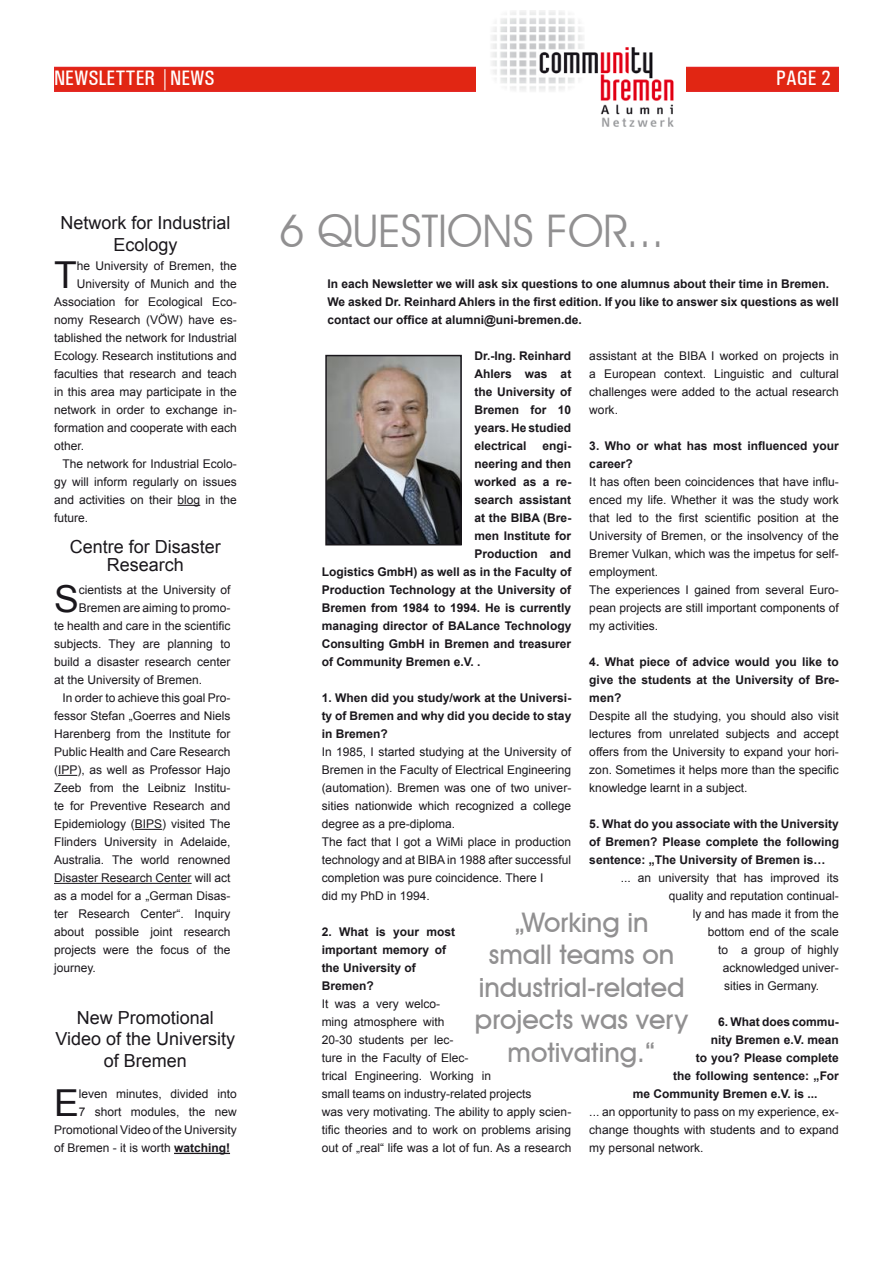
<style>
.page{position:relative;width:893px;height:1263px;background:#fff}
.page>*{position:absolute;margin:0;border:0;box-sizing:border-box;transform-origin:0 0}
.t1{font:45px "Avant Garde IT Cby BT";color:#919091}
.t2{font:37.2px "Arial";color:#1a171c}
.t3{font:500 27px/32.4px "Avant Garde IT Cby BT";color:#919091;text-align:center}
.t4{font:500 condensed 21px "Univers";color:#fff}
.t5{font:18px/21.6px "Arial";color:#1a171c;text-align:center}
.t6{font:12px/18px "Arial";color:#1a171c}
.t7{font:700 12px/18px "Arial";color:#1a171c;text-align:justify}
.s1{font-weight:700}
</style>
<div class="page">
<div style="left:55px;top:68px;width:783px;height:23px;background:#e12613"></div>
<div style="left:54px;top:67px;width:785px;height:25px;border:2px solid #e42522"></div>
<img style="left:476px;top:11px;width:210px;height:116px">
<svg style="left:178px;top:505px;width:22px;height:1px"></svg>
<svg style="left:58px;top:775px;width:19px;height:1px"></svg>
<svg style="left:135px;top:829px;width:27px;height:1px"></svg>
<hr style="left:54px;top:883px;width:138px;height:1px;background:#1a171c">
<img style="left:328px;top:358px;width:131px;height:184px">
<div style="left:325px;top:355px;width:137px;height:190px;border:2px solid #1a171c"></div>
<hr style="left:174px;top:1153px;width:56px;height:1px;background:#1a171c">
<h3 class="t4" style="left:54px;top:66px;width:162px">NEWSLETTER |NEWS</h3>
<h3 class="t4" style="left:776px;top:66px;width:56px">PAGE 2</h3>
<h3 class="t5" style="left:60px;top:212px;width:172px">Network for Industrial<br>Ecology</h3>
<h2 class="t2" style="left:54px;top:251px;width:24px">T</h2>
<p class="t6" style="left:77px;top:257px;width:162px">he University of Bremen, the</p>
<p class="t6" style="left:77px;top:275px;width:162px">University of Munich and the</p>
<p class="t6" style="left:54px;top:293px;width:184px">Association for Ecological Eco-</p>
<p class="t6" style="left:54px;top:311px;width:184px">nomy Research (VÖW) have es-</p>
<p class="t6" style="left:54px;top:329px;width:184px">tablished the network for Industrial</p>
<p class="t6" style="left:54px;top:347px;width:184px">Ecology. Research institutions and</p>
<p class="t6" style="left:54px;top:365px;width:184px">faculties that research and teach</p>
<p class="t6" style="left:54px;top:383px;width:184px">in this area may participate in the</p>
<p class="t6" style="left:54px;top:401px;width:184px">network in order to exchange in-</p>
<p class="t6" style="left:54px;top:419px;width:184px">formation and cooperate with each</p>
<p class="t6" style="left:54px;top:437px;width:32px">other.</p>
<p class="t6" style="left:63px;top:455px;width:176px">The network for Industrial Ecolo-</p>
<p class="t6" style="left:54px;top:473px;width:184px">gy will inform regularly on issues</p>
<p class="t6" style="left:54px;top:491px;width:184px">and activities on their blog in the</p>
<p class="t6" style="left:54px;top:509px;width:36px">future.</p>
<h3 class="t5" style="left:70px;top:538px;width:153px;line-height:18px">Centre for Disaster<br>Research</h3>
<h2 class="t2" style="left:54px;top:575px;width:26px">S</h2>
<p class="t6" style="left:79px;top:581px;width:153px">cientists at the University of</p>
<p class="t6" style="left:79px;top:599px;width:153px">Bremen are aiming to promo-</p>
<p class="t6" style="left:54px;top:617px;width:178px">te health and care in the scientific</p>
<p class="t6" style="left:54px;top:635px;width:178px">subjects. They are planning to</p>
<p class="t6" style="left:54px;top:653px;width:178px">build a disaster research center</p>
<p class="t6" style="left:54px;top:671px;width:150px">at the University of Bremen.</p>
<p class="t6" style="left:63px;top:689px;width:169px">In order to achieve this goal Pro-</p>
<p class="t6" style="left:54px;top:707px;width:178px">fessor Stefan „Goerres and Niels</p>
<p class="t6" style="left:54px;top:725px;width:178px">Harenberg from the Institute for</p>
<p class="t6" style="left:54px;top:743px;width:178px">Public Health and Care Research</p>
<p class="t6" style="left:54px;top:761px;width:178px">(IPP), as well as Professor Hajo</p>
<p class="t6" style="left:54px;top:779px;width:178px">Zeeb from the Leibniz Institu-</p>
<p class="t6" style="left:54px;top:797px;width:178px">te for Preventive Research and</p>
<p class="t6" style="left:54px;top:815px;width:178px">Epidemiology (BIPS) visited The</p>
<p class="t6" style="left:54px;top:833px;width:178px">Flinders University in Adelaide,</p>
<p class="t6" style="left:54px;top:851px;width:178px">Australia. The world renowned</p>
<p class="t6" style="left:54px;top:869px;width:178px">Disaster Research Center will act</p>
<p class="t6" style="left:54px;top:887px;width:178px">as a model for a „German Disas-</p>
<p class="t6" style="left:54px;top:905px;width:178px">ter Research Center“. Inquiry</p>
<p class="t6" style="left:54px;top:923px;width:178px">about possible joint research</p>
<p class="t6" style="left:54px;top:941px;width:178px">projects were the focus of the</p>
<p class="t6" style="left:54px;top:959px;width:43px">journey.</p>
<h3 class="t5" style="left:55px;top:1007px;width:181px">New Promotional<br>Video of the University of Bremen</h3>
<h2 class="t2" style="left:54px;top:1079px;width:26px">E</h2>
<p class="t6" style="left:79px;top:1085px;width:159px">leven minutes, divided into</p>
<p class="t6" style="left:79px;top:1103px;width:159px">7 short modules, the new</p>
<p class="t6" style="left:54px;top:1121px;width:184px">Promotional Video of the University</p>
<p class="t6" style="left:54px;top:1139px;width:178px">of Bremen - it is worth <span class="s1">watching!</span></p>
<h1 class="t1" style="left:279px;top:204px;width:386px">6 QUESTIONS FOR...</h1>
<p class="t7" style="left:327px;top:275px;width:513px;text-align:left">In each Newsletter we will ask six questions to one alumnus about their time in Bremen.<br>We asked Dr. Reinhard Ahlers in the first edition. If you like to answer six questions as well contact our office at alumni@uni-bremen.de.</p>
<p class="t7" style="left:475px;top:347px;width:98px">Dr.-Ing. Reinhard Ahlers was at the University of Bremen for 10 years. He studied electrical</p>
<p class="t6" style="left:589px;top:347px;width:251px;text-align:justify">assistant at the BIBA I worked on projects in a European context. Linguistic and cultural challenges were added to the actual research work.</p>
<p class="t7" style="left:589px;top:437px;width:251px">3. Who or what has most influenced your career?</p>
<p class="t6" style="left:589px;top:473px;width:251px">It has often been coincidences that have influ&shy;enced my life. Whether it was the study work that led to the first scientific position at the University of Bremen, or the insolvency of the Bremer Vulkan, which was the impetus for self&shy;employment.<br>The experiences I gained from several Euro&shy;pean projects are still important components of my activities.</p>
<p class="t7" style="left:589px;top:653px;width:251px">4. What piece of advice would you like to give the students at the University of Bre&shy;men?</p>
<p class="t6" style="left:589px;top:707px;width:251px;text-align:justify">Despite all the studying, you should also visit lectures from unrelated subjects and accept offers from the University to expand your hori&shy;zon. Sometimes it helps more than the specific knowledge learnt in a subject.</p>
<p class="t7" style="left:589px;top:815px;width:251px">5. What do you associate with the University of Bremen? Please complete the following sentence: „The University of Bremen is…</p>
<p class="t6" style="left:621px;top:869px;width:220px">... an university that has improved its</p>
<p class="t6" style="left:669px;top:887px;width:172px">quality and reputation continual-</p>
<p class="t6" style="left:693px;top:905px;width:148px">ly and has made it from the</p>
<p class="t6" style="left:708px;top:923px;width:133px">bottom end of the scale</p>
<p class="t6" style="left:718px;top:941px;width:122px">to a group of highly</p>
<p class="t6" style="left:723px;top:959px;width:118px">acknowledged univer-</p>
<p class="t6" style="left:724px;top:977px;width:97px">sities in Germany.</p>
<p class="t7" style="left:718px;top:1013px;width:122px">6. What does commu-</p>
<p class="t7" style="left:711px;top:1031px;width:130px">nity Bremen e.V. mean</p>
<p class="t7" style="left:696px;top:1049px;width:145px">to you? Please complete</p>
<p class="t7" style="left:673px;top:1067px;width:167px">the following sentence: „For</p>
<p class="t7" style="left:633px;top:1085px;width:186px">me Community Bremen e.V. is ...</p>
<p class="t6" style="left:589px;top:1103px;width:251px;text-align:justify">... an opportunity to pass on my experience, ex&shy;change thoughts with students and to expand my personal network.</p>
<p class="t7" style="left:543px;top:437px;width:30px">engi-</p>
<p class="t7" style="left:475px;top:455px;width:98px">neering and then</p>
<p class="t7" style="left:475px;top:473px;width:98px">worked as a re-</p>
<p class="t7" style="left:475px;top:491px;width:98px">search assistant</p>
<p class="t7" style="left:475px;top:509px;width:98px">at the BIBA (Bre-</p>
<p class="t7" style="left:475px;top:527px;width:98px">men Institute for</p>
<p class="t7" style="left:475px;top:545px;width:98px">Production and</p>
<p class="t7" style="left:322px;top:563px;width:251px">Logistics GmbH) as well as in the Faculty of</p>
<p class="t7" style="left:322px;top:581px;width:251px">Production Technology at the University of</p>
<p class="t7" style="left:322px;top:599px;width:251px">Bremen from 1984 to 1994. He is currently</p>
<p class="t7" style="left:322px;top:617px;width:251px">managing director of BALance Technology</p>
<p class="t7" style="left:322px;top:635px;width:251px">Consulting GmbH in Bremen and treasurer</p>
<p class="t7" style="left:322px;top:653px;width:160px">of Community Bremen e.V. .</p>
<p class="t7" style="left:322px;top:689px;width:251px">1. When did you study/work at the Universi&shy;ty of Bremen and why did you decide to stay in Bremen?</p>
<p class="t6" style="left:322px;top:743px;width:251px">In 1985, I started studying at the University of Bremen in the Faculty of Electrical Engineering (automation). Bremen was one of two univer&shy;sities nationwide which recognized a college degree as a pre-diploma.<br>The fact that I got a WiMi place in production technology and at BIBA in 1988 after successful completion was pure coincidence. There I<br>did my PhD in 1994.</p>
<p class="t7" style="left:322px;top:923px;width:135px;text-align:left">2. What is your most important memory of the University of<br>Bremen?</p>
<p class="t6" style="left:322px;top:995px;width:251px">It was a very welco-<br>ming atmosphere with<br>20-30 students per lec-<br>ture in the Faculty of Elec-<br>trical Engineering. Working in<br>small teams on industry-related projects<br>was very motivating. The ability to apply scien&shy;tific theories and to work on problems arising out of „real“ life was a lot of fun. As a research</p>
<h3 class="t3" style="left:475px;top:906px;width:215px">„Working in<br>small teams on industrial-related projects was very motivating.“</h3>
</div>
